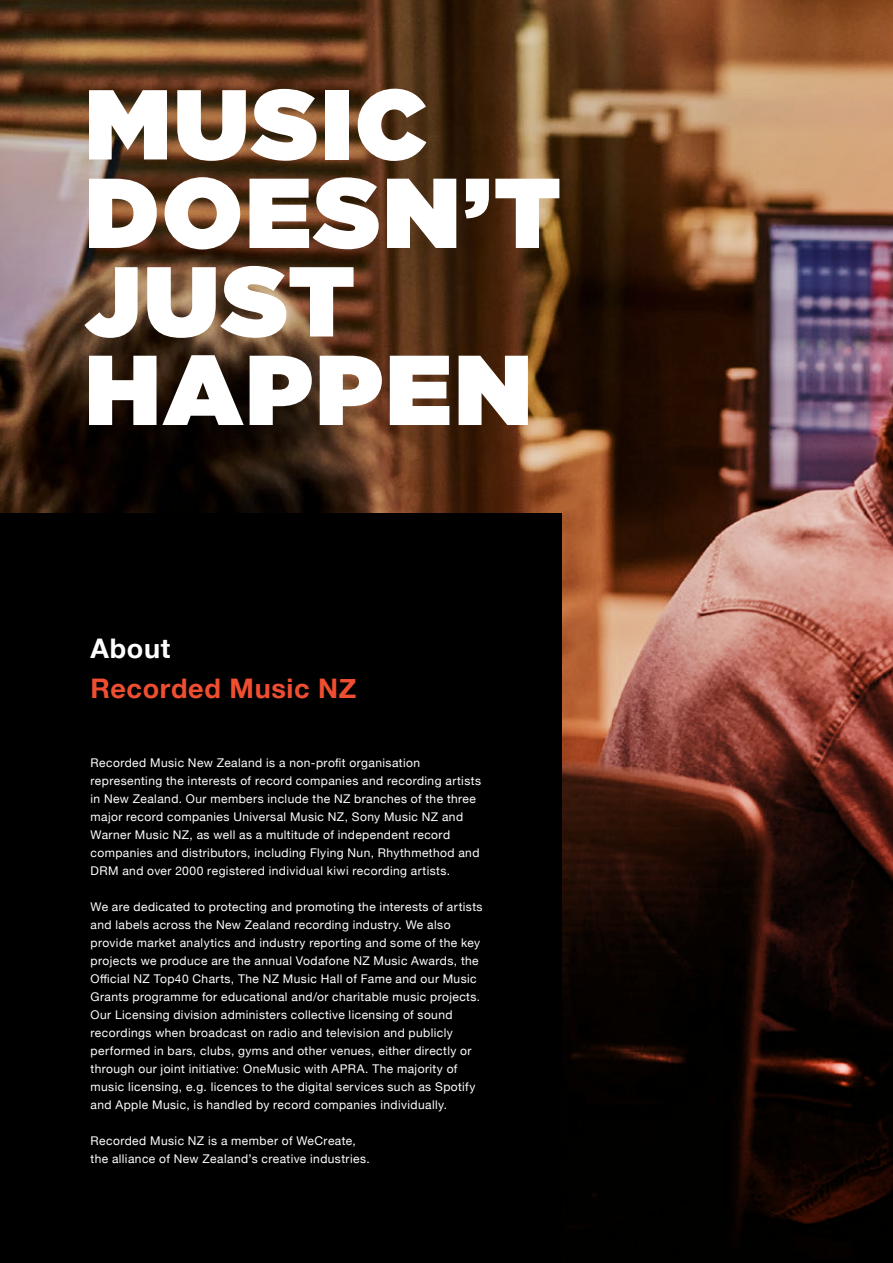
<style>
.page{position:relative;width:893px;height:1263px;background:#fff}
.page>*{position:absolute;margin:0;border:0;box-sizing:border-box;transform-origin:0 0}
.t1{font:900 99px/88.5px "Gotham HTF";letter-spacing:.03em;color:#fff}
.t2{font:700 27px "Helvetica Neue";letter-spacing:.025em;color:#f04e30}
.t3{font:700 27px "Helvetica Neue";letter-spacing:.025em;color:#fff}
.t4{font:12px/18px "Helvetica Neue";letter-spacing:.035em;color:#fff}
</style>
<div class="page">
<img style="left:0;top:0;width:893px;height:1263px">
<div style="left:0;top:513px;width:561px;height:750px;background:#000"></div>
<h1 class="t1" style="left:85px;top:78px;width:477px">MUSIC<br>DOESN’T<br>JUST<br>HAPPEN</h1>
<h2 class="t3" style="left:91px;top:627px;width:81px">About</h2>
<h2 class="t2" style="left:91px;top:667px;width:267px">Recorded Music NZ</h2>
<p class="t4" style="left:91px;top:754px;width:392px">Recorded Music New Zealand is a non-profit organisation representing the interests of record companies and recording artists in New Zealand. Our members include the NZ branches of the three major record companies Universal Music NZ, Sony Music NZ and Warner Music NZ, as well as a multitude of independent record companies and distributors, including Flying Nun, Rhythmethod and DRM and over 2000 registered individual kiwi recording artists.</p>
<p class="t4" style="left:91px;top:898px;width:393px">We are dedicated to protecting and promoting the interests of artists and labels across the New Zealand recording industry. We also provide market analytics and industry reporting and some of the key projects we produce are the annual Vodafone NZ Music Awards, the Official NZ Top40 Charts, The NZ Music Hall of Fame and our Music Grants programme for educational and/or charitable music projects.<br>Our Licensing division administers collective licensing of sound recordings when broadcast on radio and television and publicly performed in bars, clubs, gyms and other venues, either directly or through our joint initiative: OneMusic with APRA. The majority of music licensing, e.g. licences to the digital services such as Spotify and Apple Music, is handled by record companies individually.</p>
<p class="t4" style="left:91px;top:1132px;width:281px">Recorded Music NZ is a member of WeCreate, the alliance of New Zealand’s creative industries.</p>
</div>
